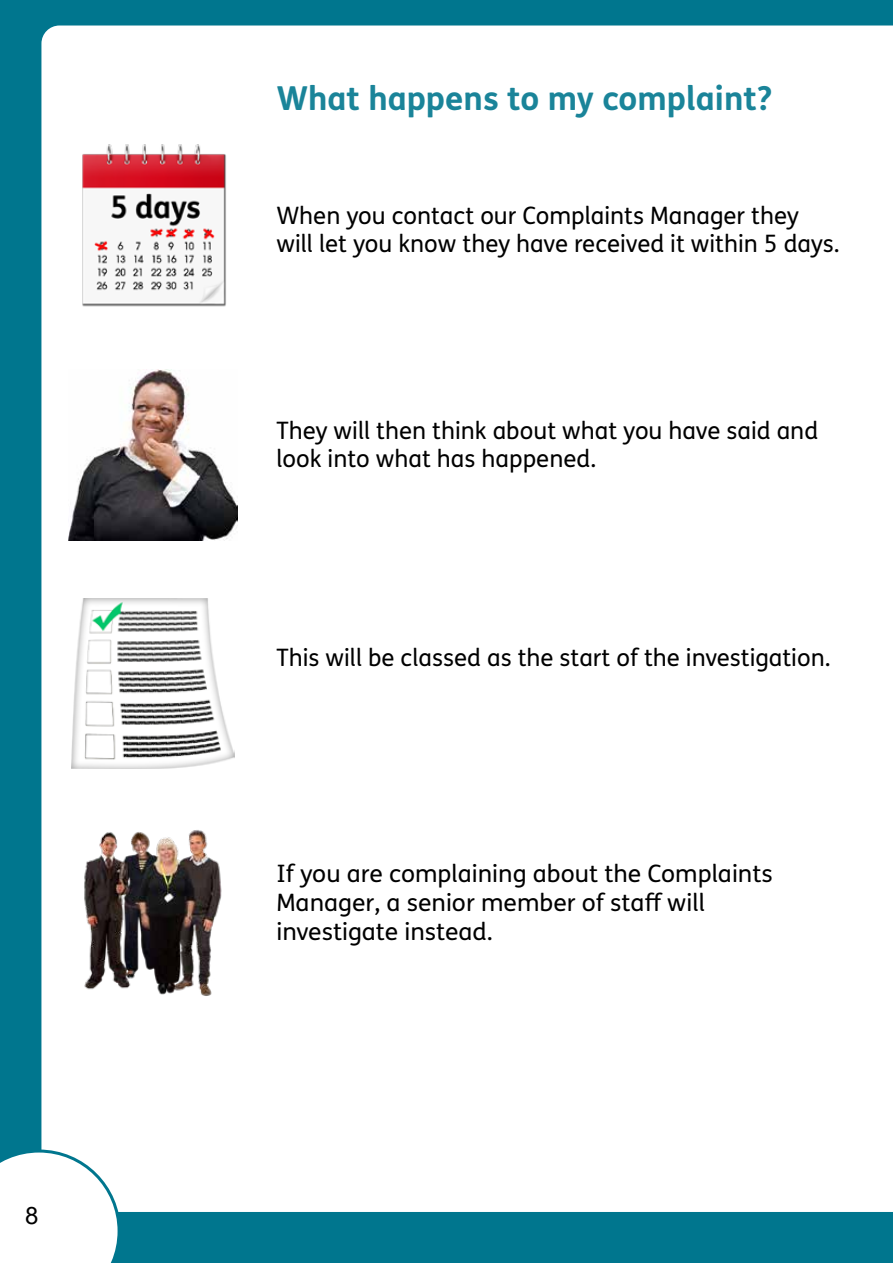
<style>
.page{position:relative;width:893px;height:1263px;background:#00768e}
.page>*{position:absolute;margin:0;border:0;box-sizing:border-box;transform-origin:0 0}
.t1{font:700 33px "FS Me Pro";color:#1a8499}
.t2{font:24px/28.8px "FS Me Pro";color:#000}
.t3{font:24px "Arial";color:#000}
</style>
<div class="page">
<div style="left:41px;top:26px;width:852px;height:1186px;background:#fff"></div>
<img style="left:68px;top:141px;width:170px;height:170px">
<img style="left:69px;top:370px;width:168px;height:170px">
<img style="left:81px;top:827px;width:144px;height:170px">
<img style="left:71px;top:598px;width:164px;height:171px">
<svg style="left:0;top:1149px;width:121px;height:114px;background:#eff6f7"></svg>
<p class="t3" style="left:25px;top:1199px;width:15px">8</p>
<h1 class="t1" style="left:276px;top:73px;width:497px">What happens to my complaint?</h1>
<p class="t2" style="left:276px;top:200px;width:565px">When you contact our Complaints Manager they will let you know they have received it within 5 days.</p>
<p class="t2" style="left:276px;top:415px;width:543px">They will then think about what you have said and look into what has happened.</p>
<p class="t2" style="left:276px;top:643px;width:556px">This will be classed as the start of the investigation.</p>
<p class="t2" style="left:276px;top:859px;width:498px">If you are complaining about the Complaints<br>Manager, a senior member of staf will investigate instead.</p>
</div>
